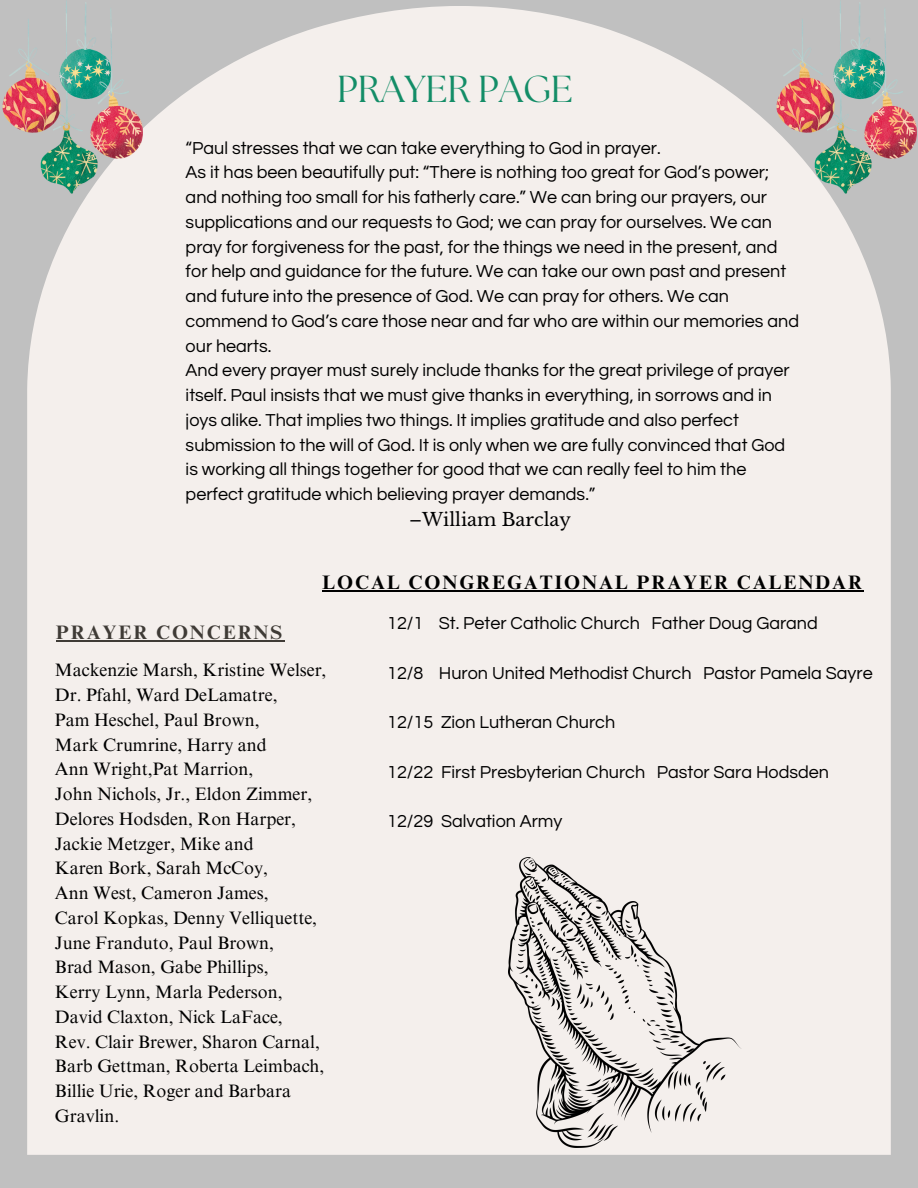
<style>
.page{position:relative;width:918px;height:1188px;background:#c0c0c0}
.page>*{position:absolute;margin:0;border:0;box-sizing:border-box;transform-origin:0 0}
.t1{font:37.5px "The Seasons";color:#138d67}
.t2{font:700 19.5px "Times NRMT Pro";letter-spacing:.095em;color:#000}
.t3{font:700 19.5px "Times NRMT Pro";letter-spacing:.095em;color:#3f3b36}
.t4{font:18px/24.8px "Questrial";color:#000}
.t5{font:18px/24.8px "Times NRMT Pro";color:#000}
.t6{font:18px "Libre Baskerville";color:#000}
</style>
<div class="page">
<div style="left:27px;top:6px;width:864px;height:1149px;background:#f4efec"></div>
<img style="left:2px;top:0;width:142px;height:194px">
<img style="left:774px;top:0;width:143px;height:194px">
<img style="left:508px;top:858px;width:233px;height:289px">
<hr style="left:56px;top:640px;width:228px;height:2px;background:#3f3b36">
<hr style="left:322px;top:591px;width:542px;height:1px;background:#000">
<p class="t1" style="left:337px;top:72px;width:237px">PRAYER PAGE</p>
<p class="t4" style="left:186px;top:136px;width:477px">“Paul stresses that we can take everything to God in prayer.</p>
<p class="t4" style="left:186px;top:160px;width:615px">As it has been beautifully put: “There is nothing too great for God’s power; and nothing too small for his fatherly care.” We can bring our prayers, our supplications and our requests to God; we can pray for ourselves. We can pray for forgiveness for the past, for the things we need in the present, and for help and guidance for the future. We can take our own past and present and future into the presence of God. We can pray for others. We can commend to God’s care those near and far who are within our memories and our hearts.</p>
<p class="t4" style="left:186px;top:358px;width:606px">And every prayer must surely include thanks for the great privilege of prayer itself. Paul insists that we must give thanks in everything, in sorrows and in joys alike. That implies two things. It implies gratitude and also perfect submission to the will of God. It is only when we are fully convinced that God is working all things together for good that we can really feel to him the perfect gratitude which believing prayer demands.”</p>
<p class="t6" style="left:409px;top:509px;width:163px">–William Barclay</p>
<p class="t2" style="left:322px;top:575px;width:541px">LOCAL CONGREGATIONAL PRAYER CALENDAR</p>
<p class="t4" style="left:387px;top:611px;width:432px">12/1 St. Peter Catholic Church Father Doug Garand</p>
<p class="t4" style="left:387px;top:661px;width:487px">12/8 Huron United Methodist Church Pastor Pamela Sayre</p>
<p class="t4" style="left:387px;top:710px;width:230px">12/15 Zion Lutheran Church</p>
<h2 class="t4" style="left:387px;top:760px;width:443px">12/22 First Presbyterian Church Pastor Sara Hodsden</h2>
<p class="t4" style="left:387px;top:809px;width:177px">12/29 Salvation Army</p>
<p class="t3" style="left:56px;top:625px;width:228px">PRAYER CONCERNS</p>
<h1 class="t5" style="left:55px;top:660px;width:273px">Mackenzie Marsh, Kristine Welser,<br>Dr. Pfahl, Ward DeLamatre,<br>Pam Heschel, Paul Brown,<br>Mark Crumrine, Harry and<br>Ann Wright,Pat Marrion,<br>John Nichols, Jr., Eldon Zimmer,<br>Delores Hodsden, Ron Harper,<br>Jackie Metzger, Mike and<br>Karen Bork, Sarah McCoy,<br>Ann West, Cameron James,<br>Carol Kopkas, Denny Velliquette,<br>June Franduto, Paul Brown,<br>Brad Mason, Gabe Phillips,<br>Kerry Lynn, Marla Pederson,<br>David Claxton, Nick LaFace,<br>Rev. Clair Brewer, Sharon Carnal,<br>Barb Gettman, Roberta Leimbach,<br>Billie Urie, Roger and Barbara<br>Gravlin.</h1>
</div>
